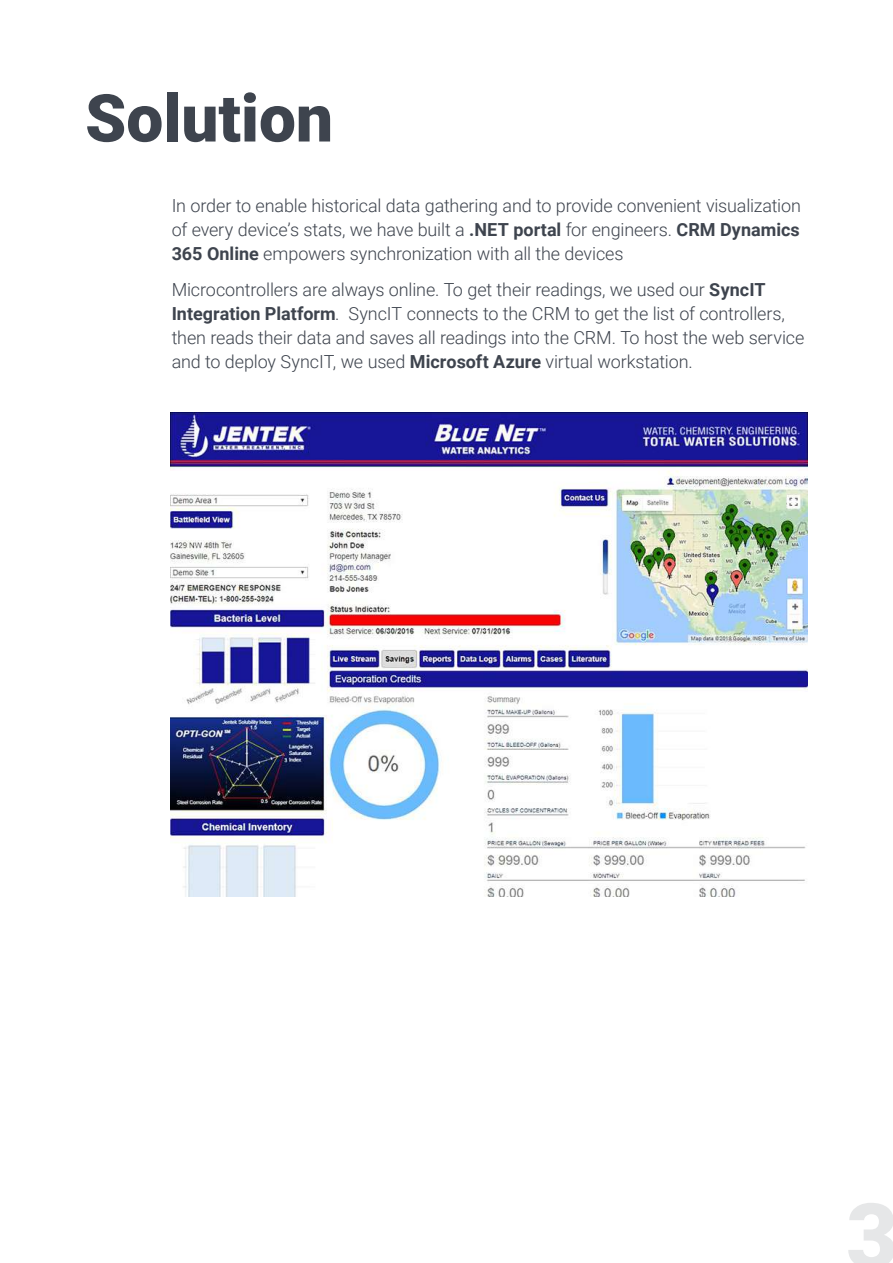
<style>
.page{position:relative;width:893px;height:1263px;background:#fff}
.page>*{position:absolute;margin:0;border:0;box-sizing:border-box;transform-origin:0 0}
.t1{font:900 90px "Roboto";color:#e6e7e8}
.t2{font:900 66px "Roboto";color:#3e444e}
.t3{font:300 18px/24px "Roboto";letter-spacing:-.01em;color:#3e444e;text-align:justify}
.s1{font-weight:700}
</style>
<div class="page">
<img style="left:170px;top:413px;width:638px;height:483px">
<h2 class="t2" style="left:85px;top:72px;width:249px">Solution</h2>
<p class="t3" style="left:172px;top:193px;width:631px">In order to enable historical data gathering and to provide convenient visualization of every device’s stats, we have built a <span class="s1">.NET portal</span> for engineers. <span class="s1">CRM Dynamics 365 Online</span> empowers synchronization with all the devices</p>
<p class="t3" style="left:172px;top:277px;width:634px;text-align:left">Microcontrollers are always online. To get their readings, we used our <span class="s1">SyncIT Integration Platform</span>. SyncIT connects to the CRM to get the list of controllers, then reads their data and saves all readings into the CRM. To host the web service and to deploy SyncIT, we used <span class="s1">Microsoft Azure</span> virtual workstation.</p>
<h1 class="t1" style="left:846px;top:1173px;width:54px">3</h1>
</div>
